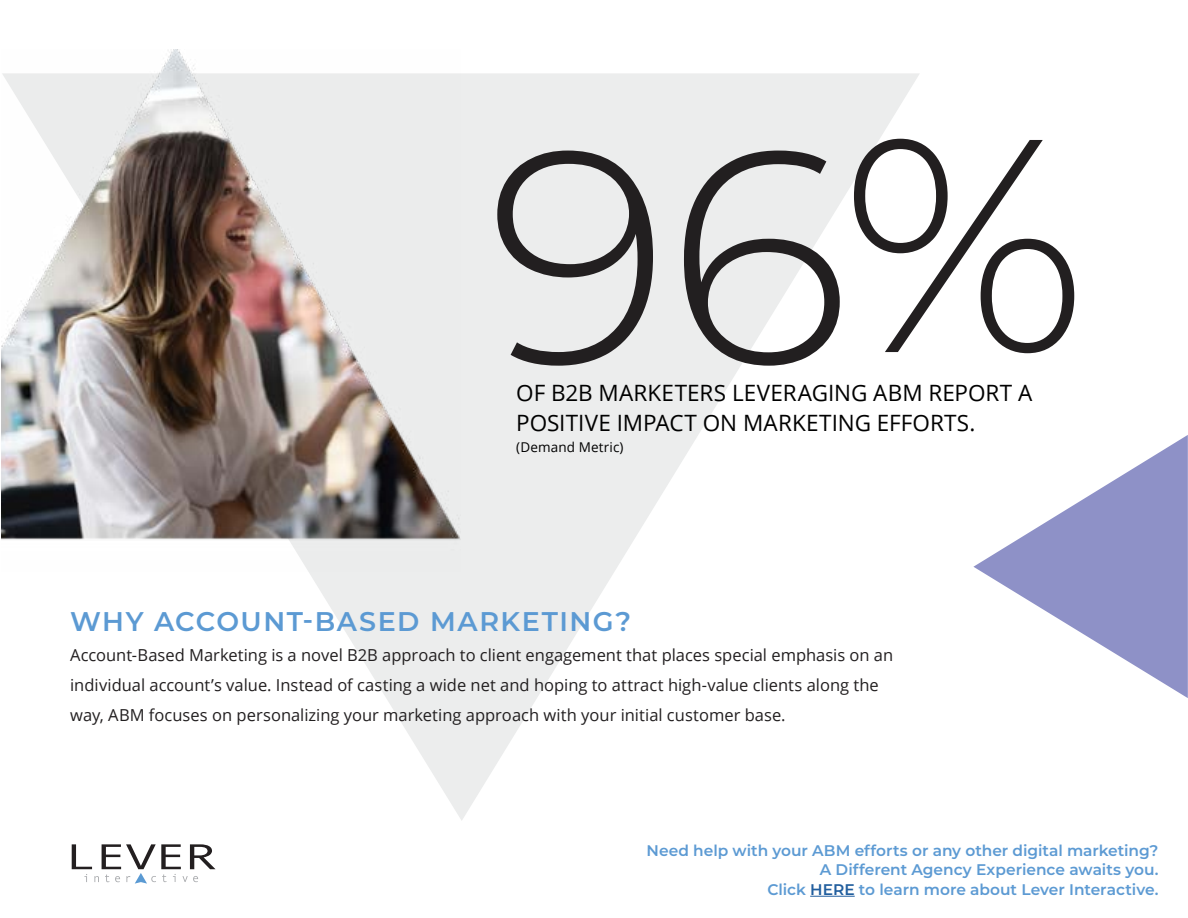
<style>
.page{position:relative;width:1188px;height:918px;background:#fff}
.page>*{position:absolute;margin:0;border:0;box-sizing:border-box;transform-origin:0 0}
.t1{font:300 303px "Gilmartin Sans";color:#221f20}
.t2{font:600 27px "Montserrat";letter-spacing:.055em;color:#5c9ad3}
.t3{font:22.5px/30px "Open Sans";color:#000}
.t4{font:16.5px/30px "Open Sans";color:#221f20}
.t5{font:600 15.45px/19.2px "Montserrat";color:#5c9ad3;text-align:right}
.t6{font:13.5px "Open Sans";letter-spacing:.015em;color:#000}
.s1{color:#215e9e}
</style>
<div class="page">
<svg style="left:308px;top:73px;width:611px;height:747px;fill:#eff0f0"></svg>
<img style="left:2px;top:49px;width:459px;height:522px">
<svg style="left:973px;top:435px;width:215px;height:263px"></svg>
<svg style="left:72px;top:844px;width:144px;height:40px"></svg>
<hr style="left:810px;top:896px;width:45px;height:1px;background:#215e9e">
<h1 class="t1" style="left:479px;top:97px;width:613px">96%</h1>
<h3 class="t3" style="left:516px;top:378px;width:518px">OF B2B MARKETERS LEVERAGING ABM REPORT A<br>POSITIVE IMPACT ON MARKETING EFFORTS.</h3>
<p class="t6" style="left:516px;top:438px;width:109px">(Demand Metric)</p>
<h2 class="t2" style="left:70px;top:603px;width:562px">WHY ACCOUNT-BASED MARKETING?</h2>
<p class="t4" style="left:70px;top:640px;width:825px">Account-Based Marketing is a novel B2B approach to client engagement that places special emphasis on an individual account’s value. Instead of casting a wide net and hoping to attract high-value clients along the way, ABM focuses on personalizing your marketing approach with your initial customer base.</p>
<p class="t5" style="left:647px;top:840px;width:513px">Need help with your ABM efforts or any other digital marketing?<br>A Different Agency Experience awaits you.<br>Click <span class="s1">HERE</span> to learn more about Lever Interactive.</p>
</div>
